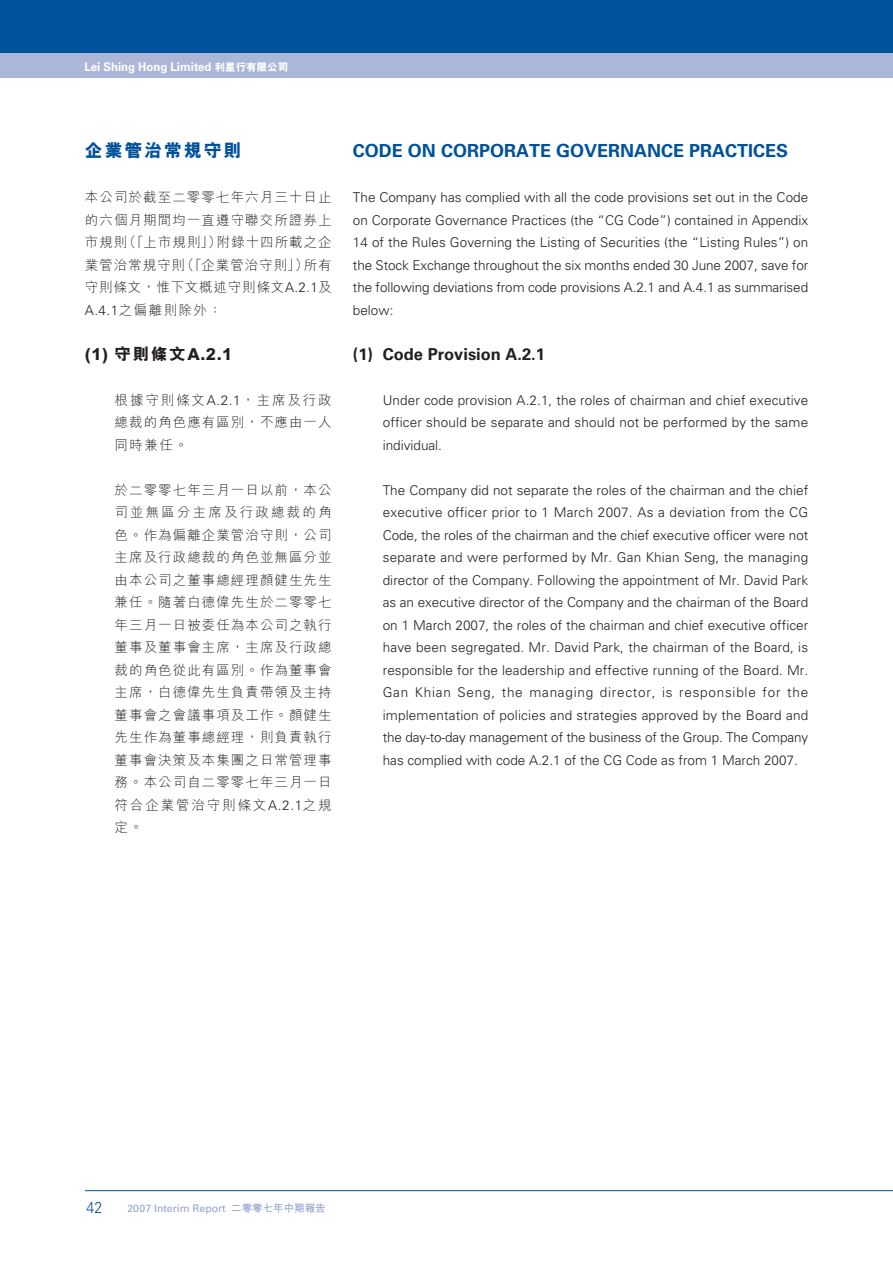
<style>
.page{position:relative;width:893px;height:1263px;background:#fff}
.page>*{position:absolute;margin:0;border:0;box-sizing:border-box;transform-origin:0 0}
.t1{font:700 18px "Univers";color:#01529b}
.t2{font:800 18px "M Hei";letter-spacing:.1em;color:#01529b}
.t3{font:700 16.5px "Univers";color:#231f20}
.t4{font:800 16.5px "M Hei";letter-spacing:.105em;color:#231f20}
.t5{font:300 15.75px "Univers";color:#01529b;scale:.9 1}
.t6{font:300 13.5px/22.5px "Univers";color:#231f20;text-align:justify}
.t7{font:300 13.5px/22.5px "M Hei";letter-spacing:.075em;color:#231f20;text-align:justify}
.t8{font:700 12px "Univers";color:#fff;scale:.95 1}
.t9{font:10.5px "Univers";color:#91a2ce}
.s1{font-family:"M Hei";font-weight:800;font-size:10.5px}
.s2{font-family:"Univers"}
.s3{font-family:"M Hei";font-weight:700}
</style>
<div class="page">
<div style="left:0;top:0;width:892px;height:77px;background:#aab7d9"></div>
<div style="left:0;top:0;width:892px;height:52px;background:#01529b"></div>
<hr style="left:85px;top:1190px;width:807px;height:1px;background:#01529b">
<p class="t8" style="left:84px;top:63px;width:216px">Lei Shing Hong Limited <span class="s1">利星行有限公司</span></p>
<h1 class="t2" style="left:85px;top:141px;width:158px">企業管治常規守則</h1>
<p class="t7" style="left:85px;top:187px;width:248px">本公司於截至二零零七年六月三十日止的六個月期間均一直遵守聯交所證券上市規則（「上市規則」）附錄十四所載之企業管治常規守則（「企業管治守則」）所有守則條文，惟下文概述守則條文<span class="s2">A.2.1</span>及<span class="s2">A.4.1</span>之偏離則除外：</p>
<p class="t4" style="left:85px;top:345px;width:149px">(1) 守則條文A.2.1</p>
<p class="t7" style="left:115px;top:389px;width:218px">根據守則條文<span class="s2">A.2.1</span>，主席及行政總裁的角色應有區別，不應由一人同時兼任。</p>
<p class="t7" style="left:115px;top:479px;width:218px">於二零零七年三月一日以前，本公司並無區分主席及行政總裁的角色。作為偏離企業管治守則，公司主席及行政總裁的角色並無區分並由本公司之董事總經理顏健生先生兼任。隨著白德偉先生於二零零七年三月一日被委任為本公司之執行董事及董事會主席，主席及行政總裁的角色從此有區別。作為董事會主席，白德偉先生負責帶領及主持董事會之會議事項及工作。顏健生先生作為董事總經理，則負責執行董事會決策及本集團之日常管理事務。本公司自二零零七年三月一日符合企業管治守則條文<span class="s2">A.2.1</span>之規定。</p>
<h1 class="t1" style="left:353px;top:144px;width:437px">CODE ON CORPORATE GOVERNANCE PRACTICES</h1>
<p class="t6" style="left:353px;top:188px;width:457px">The Company has complied with all the code provisions set out in the Code on Corporate Governance Practices (the “CG Code”) contained in Appendix 14 of the Rules Governing the Listing of Securities (the “Listing Rules”) on the Stock Exchange throughout the six months ended 30 June 2007, save for the following deviations from code provisions A.2.1 and A.4.1 as summarised below:</p>
<p class="t3" style="left:353px;top:348px;width:194px">(1) Code Provision A.2.1</p>
<p class="t6" style="left:383px;top:390px;width:427px">Under code provision A.2.1, the roles of chairman and chief executive officer should be separate and should not be performed by the same individual.</p>
<p class="t6" style="left:383px;top:480px;width:427px">The Company did not separate the roles of the chairman and the chief executive officer prior to 1 March 2007. As a deviation from the CG Code, the roles of the chairman and the chief executive officer were not separate and were performed by Mr. Gan Khian Seng, the managing director of the Company. Following the appointment of Mr. David Park as an executive director of the Company and the chairman of the Board on 1 March 2007, the roles of the chairman and chief executive officer have been segregated. Mr. David Park, the chairman of the Board, is responsible for the leadership and effective running of the Board. Mr.<br>Gan Khian Seng, the managing director, is responsible for the implementation of policies and strategies approved by the Board and the day-to-day management of the business of the Group. The Company has complied with code A.2.1 of the CG Code as from 1 March 2007.</p>
<p class="t5" style="left:87px;top:1201px;width:19px">42</p>
<p class="t9" style="left:127px;top:1205px;width:200px">2007 Interim Report <span class="s3">二零零七年中期報告</span></p>
</div>
